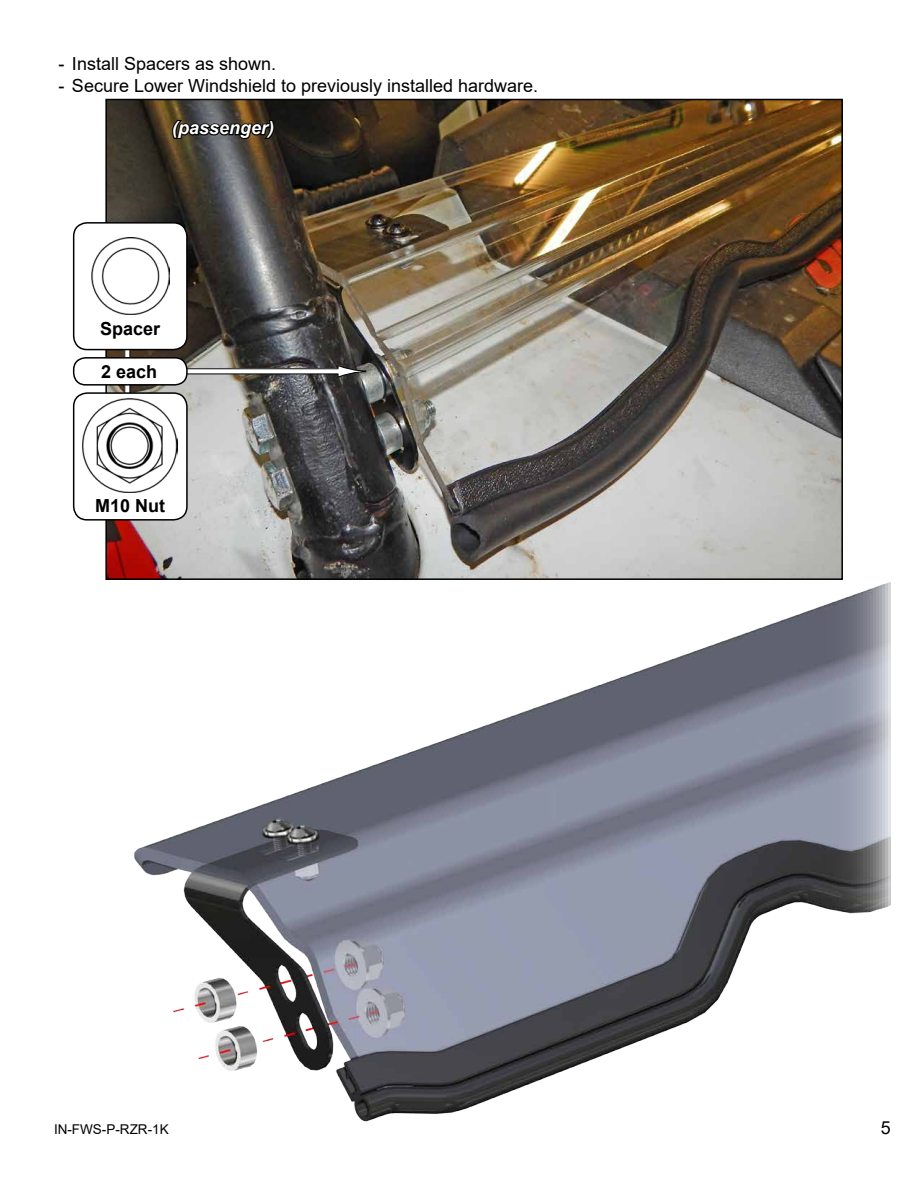
<style>
.page{position:relative;width:918px;height:1188px;background:#fff}
.page>*{position:absolute;margin:0;border:0;box-sizing:border-box;transform-origin:0 0}
.t1{font:18px "Arial";color:#000}
.t2{font:700 18px "Arial";color:#000}
.t3{font:italic 700 18px "Arial";color:#fff}
.t4{font:13.5px "Arial";color:#000}
</style>
<div class="page">
<img style="left:108px;top:102px;width:732px;height:466px">
<svg style="left:171px;top:119px;width:105px;height:22px;background:#2b261f"></svg>
<div style="left:125px;top:260px;width:5px;height:191px;background:#fff"></div>
<div style="left:128px;top:369px;width:210px;height:5px;background:#fff"></div>
<svg style="left:337px;top:365px;width:29px;height:13px"></svg>
<div style="left:74px;top:358px;width:113px;height:27px;background:#fff;border-radius:12px"></div>
<div style="left:73px;top:357px;width:115px;height:29px;border:2px solid #000;border-radius:12px"></div>
<div style="left:74px;top:223px;width:113px;height:127px;background:#fff;border-radius:14px"></div>
<div style="left:73px;top:222px;width:115px;height:128px;border:2px solid #000;border-radius:14px"></div>
<img style="left:91px;top:237px;width:78px;height:78px">
<div style="left:74px;top:393px;width:113px;height:127px;background:#fff;border-radius:14px"></div>
<div style="left:73px;top:392px;width:115px;height:129px;border:2px solid #000;border-radius:14px"></div>
<img style="left:83px;top:398px;width:95px;height:80px">
<svg style="left:94px;top:450px;width:74px;height:43px"></svg>
<img style="left:105px;top:568px;width:786px;height:554px">
<p class="t1" style="left:58px;top:51px;width:219px">- Install Spacers as shown.</p>
<p class="t1" style="left:58px;top:73px;width:481px">- Secure Lower Windshield to previously installed hardware.</p>
<p class="t3" style="left:172px;top:116px;width:104px">(passenger)</p>
<p class="t2" style="left:100px;top:316px;width:62px">Spacer</p>
<p class="t2" style="left:101px;top:359px;width:58px">2 each</p>
<p class="t2" style="left:95px;top:493px;width:72px">M10 Nut</p>
<p class="t4" style="left:54px;top:1120px;width:116px">IN-FWS-P-RZR-1K</p>
<p class="t1" style="left:881px;top:1115px;width:12px">5</p>
</div>
